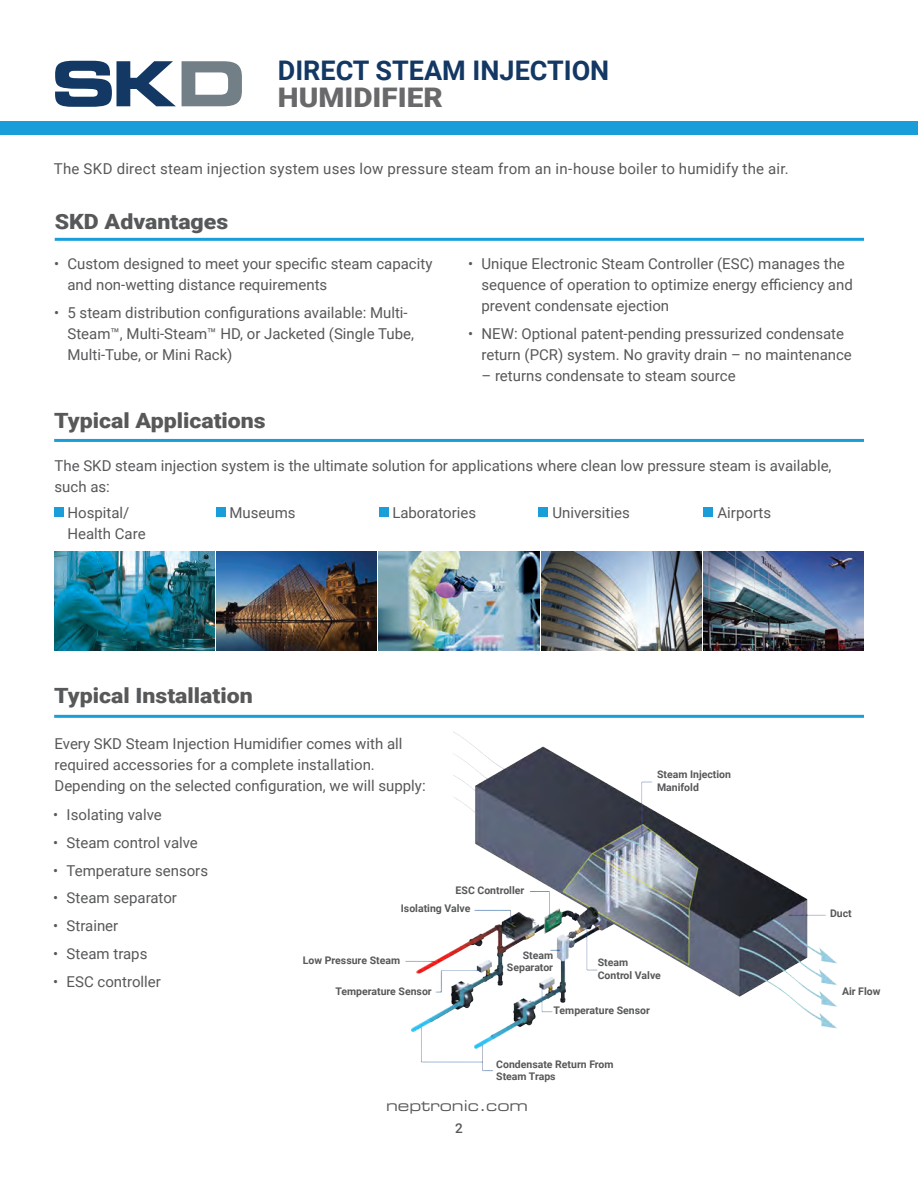
<style>
.page{position:relative;width:918px;height:1188px;background:#fff}
.page>*{position:absolute;margin:0;border:0;box-sizing:border-box;transform-origin:0 0}
.t1{font:700 27px "Roboto";color:#133863}
.t2{font:900 27px "Roboto";color:#69696c;scale:1.1 1}
.t3{font:900 21px "Roboto";color:#57585a;scale:1.1 1}
.t4{font:15px/21px "Roboto";color:#57585a}
.t5{font:15px "Eurostile Extended Two";color:#57585a}
.t6{font:500 13.5px "Roboto";color:#57585a}
.t7{font:700 10.5px/12.6px "Roboto";color:#57585a}
</style>
<div class="page">
<div style="left:0;top:122px;width:918px;height:13px;background:#199eda"></div>
<img style="left:405px;top:731px;width:433px;height:341px">
<hr style="left:55px;top:238px;width:809px;height:3px;background:#199eda">
<hr style="left:54px;top:439px;width:810px;height:3px;background:#199eda">
<hr style="left:54px;top:715px;width:810px;height:3px;background:#199eda">
<svg style="left:55px;top:61px;width:121px;height:46px"></svg>
<svg style="left:182px;top:61px;width:60px;height:45px"></svg>
<img style="left:54px;top:551px;width:323px;height:99px">
<img style="left:379px;top:551px;width:160px;height:99px">
<img style="left:541px;top:551px;width:323px;height:99px">
<div style="left:54px;top:508px;width:10px;height:9px;background:#199eda"></div>
<div style="left:216px;top:508px;width:10px;height:9px;background:#199eda"></div>
<div style="left:379px;top:508px;width:9px;height:9px;background:#199eda"></div>
<div style="left:538px;top:508px;width:10px;height:9px;background:#199eda"></div>
<div style="left:704px;top:508px;width:9px;height:9px;background:#199eda"></div>
<p class="t1" style="left:278px;top:52px;width:333px">DIRECT STEAM INJECTION</p>
<p class="t2" style="left:278px;top:79px;width:151px">HUMIDIFIER</p>
<p class="t4" style="left:54px;top:158px;width:737px">The SKD direct steam injection system uses low pressure steam from an in-house boiler to humidify the air.</p>
<p class="t3" style="left:55px;top:207px;width:159px">SKD Advantages</p>
<p class="t4" style="left:68px;top:252px;width:366px;text-indent:-14px">• Custom designed to meet your specific steam capacity and non-wetting distance requirements</p>
<p class="t4" style="left:68px;top:301px;width:348px;text-indent:-14px">• 5 steam distribution configurations available: Multi-<br>Steam™, Multi-Steam™ HD, or Jacketed (Single Tube,<br>Multi-Tube, or Mini Rack)</p>
<p class="t3" style="left:54px;top:406px;width:194px">Typical Applications</p>
<p class="t4" style="left:482px;top:252px;width:373px;text-indent:-14px">• Unique Electronic Steam Controller (ESC) manages the sequence of operation to optimize energy efficiency and prevent condensate ejection</p>
<p class="t4" style="left:482px;top:322px;width:372px;text-indent:-14px">• NEW: Optional patent-pending pressurized condensate return (PCR) system. No gravity drain – no maintenance</p>
<p class="t4" style="left:482px;top:364px;width:256px">– returns condensate to steam source</p>
<p class="t4" style="left:55px;top:455px;width:779px">The SKD steam injection system is the ultimate solution for applications where clean low pressure steam is available, such as:</p>
<p class="t4" style="left:68px;top:502px;width:80px;text-indent:-14px">• Hospital/<br>Health Care</p>
<p class="t4" style="left:216px;top:502px;width:81px">• Museums</p>
<p class="t4" style="left:392px;top:502px;width:85px">Laboratories</p>
<p class="t4" style="left:539px;top:502px;width:92px">• Universities</p>
<p class="t4" style="left:718px;top:502px;width:55px">Airports</p>
<p class="t3" style="left:54px;top:681px;width:182px">Typical Installation</p>
<p class="t4" style="left:55px;top:732px;width:373px">Every SKD Steam Injection Humidifier comes with all required accessories for a complete installation.<br>Depending on the selected configuration, we will supply:</p>
<p class="t4" style="left:53px;top:804px;width:110px">• Isolating valve</p>
<p class="t4" style="left:53px;top:831px;width:146px">• Steam control valve</p>
<p class="t4" style="left:53px;top:859px;width:156px">• Temperature sensors</p>
<p class="t4" style="left:53px;top:887px;width:125px">• Steam separator</p>
<p class="t4" style="left:53px;top:915px;width:67px">• Strainer</p>
<p class="t4" style="left:53px;top:942px;width:96px">• Steam traps</p>
<p class="t4" style="left:53px;top:970px;width:109px">• ESC controller</p>
<p class="t7" style="left:657px;top:768px;width:75px">Steam Injection<br>Manifold</p>
<p class="t7" style="left:456px;top:883px;width:70px">ESC Controller</p>
<p class="t7" style="left:401px;top:902px;width:71px">Isolating Valve</p>
<p class="t7" style="left:507px;top:948px;width:48px;text-align:right">Steam<br>Separator</p>
<p class="t7" style="left:303px;top:954px;width:99px">Low Pressure Steam</p>
<p class="t7" style="left:598px;top:956px;width:65px">Steam<br>Control Valve</p>
<p class="t7" style="left:554px;top:1003px;width:98px">Temperature Sensor</p>
<p class="t7" style="left:335px;top:984px;width:98px">Temperature Sensor</p>
<p class="t7" style="left:496px;top:1057px;width:119px">Condensate Return From<br>Steam Traps</p>
<p class="t5" style="left:386px;top:1095px;width:144px">neptronic.com</p>
<p class="t6" style="left:455px;top:1119px;width:9px">2</p>
<p class="t7" style="left:830px;top:906px;width:23px">Duct</p>
<p class="t7" style="left:842px;top:984px;width:40px">Air Flow</p>
</div>
